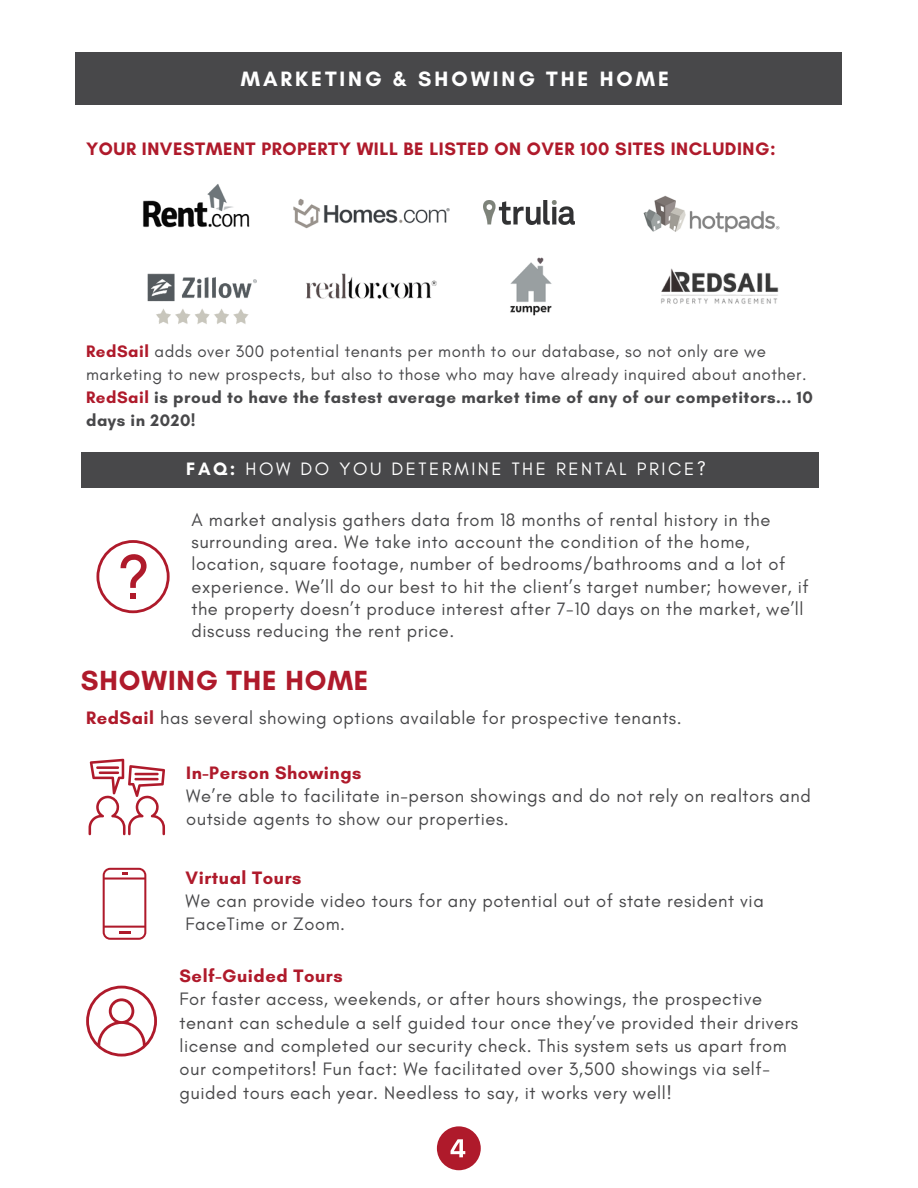
<style>
.page{position:relative;width:918px;height:1188px;background:#fff}
.page>*{position:absolute;margin:0;border:0;box-sizing:border-box;transform-origin:0 0}
.t1{font:700 28.2px "Glacial Indifference";letter-spacing:.03em;color:#af1a2b}
.t2{font:700 21.15px "Glacial Indifference";letter-spacing:.14em;color:#fff}
.t3{font:18.3px/23.2px "Glacial Indifference";letter-spacing:.03em;color:#48484a}
.t4{font:700 18.3px "Glacial Indifference";letter-spacing:.03em;color:#af1a2b}
.t5{font:18.3px "Glacial Indifference";letter-spacing:.14em;color:#fff}
.t6{font:16.95px/23.2px "Glacial Indifference";letter-spacing:.03em;color:#48484a}
.s1{font-weight:700;color:#af1a2b}
.s2{font-weight:700}
</style>
<div class="page">
<div style="left:76px;top:52px;width:766px;height:53px;background:#48484a"></div>
<div style="left:81px;top:452px;width:738px;height:36px;background:#48484a"></div>
<svg style="left:86px;top:986px;width:71px;height:71px"></svg>
<svg style="left:103px;top:868px;width:43px;height:72px"></svg>
<svg style="left:89px;top:759px;width:76px;height:76px"></svg>
<hr style="left:96px;top:766px;width:23px;height:3px;background:#af1a2b">
<hr style="left:99px;top:771px;width:20px;height:3px;background:#af1a2b">
<hr style="left:134px;top:773px;width:25px;height:2px;background:#af1a2b">
<hr style="left:134px;top:778px;width:25px;height:2px;background:#af1a2b">
<img style="left:143px;top:184px;width:107px;height:44px">
<img style="left:484px;top:201px;width:91px;height:24px">
<img style="left:147px;top:273px;width:109px;height:51px">
<img style="left:510px;top:257px;width:42px;height:58px">
<img style="left:293px;top:198px;width:157px;height:31px">
<img style="left:643px;top:195px;width:137px;height:38px">
<img style="left:306px;top:273px;width:131px;height:26px">
<img style="left:661px;top:268px;width:118px;height:36px">
<svg style="left:96px;top:540px;width:74px;height:73px"></svg>
<svg style="left:437px;top:1126px;width:44px;height:44px"></svg>
<p class="t2" style="left:241px;top:66px;width:430px">MARKETING &amp; SHOWING THE HOME</p>
<p class="t4" style="left:86px;top:137px;width:691px">YOUR INVESTMENT PROPERTY WILL BE LISTED ON OVER 100 SITES INCLUDING:</p>
<p class="t6" style="left:86px;top:339px;width:728px"><span class="s1">RedSail</span> adds over 300 potential tenants per month to our database, so not only are we marketing to new prospects, but also to those who may have already inquired about another.<br><span class="s1">RedSail</span> <span class="s2">is proud to have the fastest average market time of any of our competitors... 10 days in 2020!</span></p>
<p class="t5" style="left:186px;top:458px;width:521px"><span class="s2">FAQ:</span> HOW DO YOU DETERMINE THE RENTAL PRICE?</p>
<p class="t3" style="left:191px;top:508px;width:619px;line-height:22.2px">A market analysis gathers data from 18 months of rental history in the surrounding area. We take into account the condition of the home, location, square footage, number of bedrooms/bathrooms and a lot of experience. We’ll do our best to hit the client’s target number; however, if the property doesn’t produce interest after 7-10 days on the market, we’ll discuss reducing the rent price.</p>
<h1 class="t1" style="left:81px;top:663px;width:289px">SHOWING THE HOME</h1>
<p class="t3" style="left:86px;top:706px;width:597px"><span class="s1">RedSail</span> has several showing options available for prospective tenants.</p>
<p class="t4" style="left:186px;top:762px;width:177px">In-Person Showings</p>
<p class="t3" style="left:186px;top:784px;width:626px">We’re able to facilitate in-person showings and do not rely on realtors and outside agents to show our properties.</p>
<p class="t4" style="left:186px;top:866px;width:117px">Virtual Tours</p>
<p class="t3" style="left:186px;top:889px;width:580px">We can provide video tours for any potential out of state resident via<br>FaceTime or Zoom.</p>
<p class="t4" style="left:180px;top:965px;width:165px">Self-Guided Tours</p>
<p class="t3" style="left:180px;top:987px;width:620px">For faster access, weekends, or after hours showings, the prospective tenant can schedule a self guided tour once they’ve provided their drivers license and completed our security check. This system sets us apart from our competitors! Fun fact: We facilitated over 3,500 showings via self&shy;guided tours each year. Needless to say, it works very well!</p>
</div>
